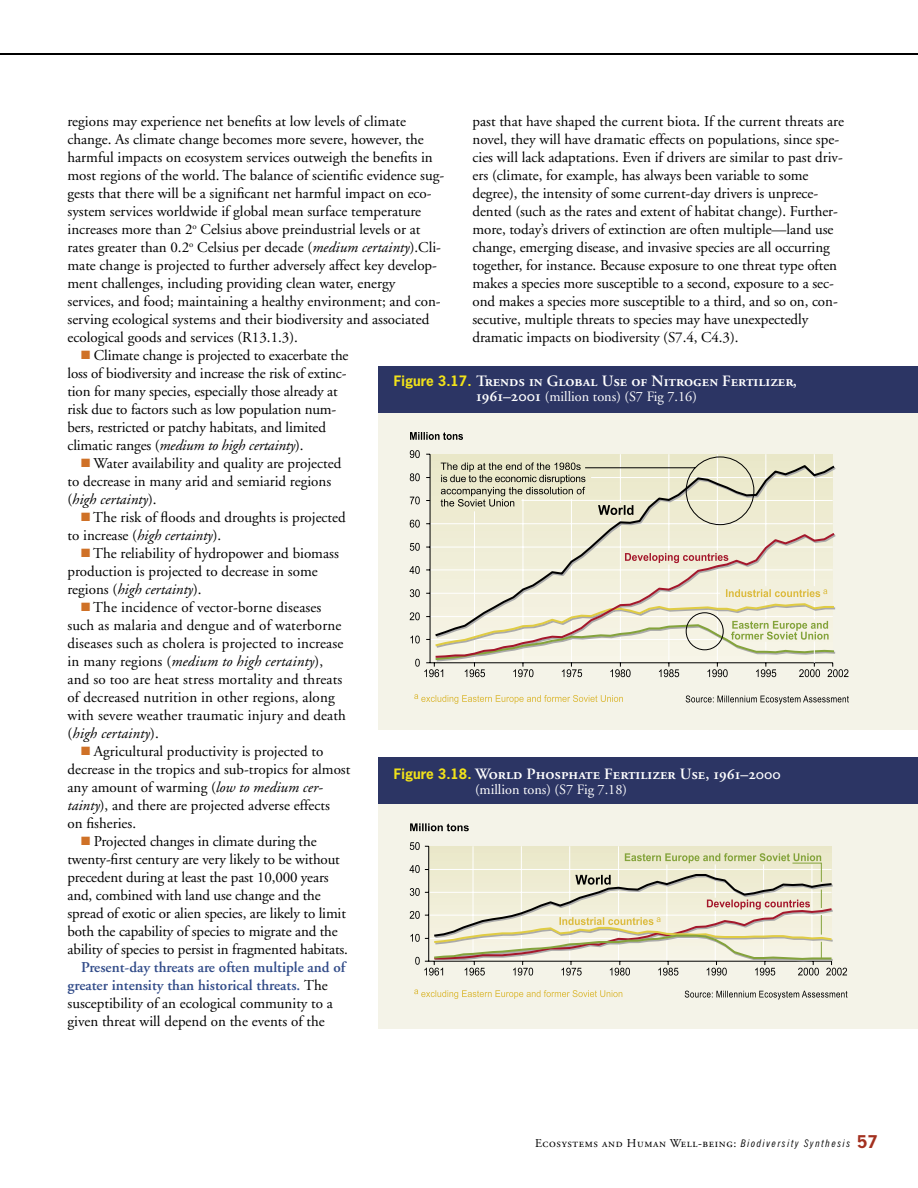
<style>
.page{position:relative;width:918px;height:1188px;background:#fff}
.page>*{position:absolute;margin:0;border:0;box-sizing:border-box;transform-origin:0 0}
.FIGURE_GRAPHIC_Copy{font:15.75px "Adobe Garamond Semibold SC";color:#fff}
.BODY_TEXT{font:15px/18px "Adobe Garamond";letter-spacing:-.005em;color:#000}
.NOTE_-_Body_Text{font:15px/18px "Adobe Garamond";color:#000}
.FIGURE_GRAPHIC_Copy-2{font:14.25px "Adobe Garamond";color:#fff}
.t1{font:12px "Adobe Garamond Regular SC";letter-spacing:.05em;color:#000}
.s1{font-style:italic}
.s2{color:#cf7127}
.s3{font-weight:600;color:#324c89}
.s4{font-family:"News Gothic Std";font-weight:700;font-size:13.5px;color:#f1e21a}
.s5{font-family:"Adobe Garamond Semibold SC";font-size:15.75px}
.s6{font-family:"News Gothic BT";font-style:italic;font-stretch:condensed;font-size:10.5px}
.s7{font-family:"News Gothic Std";font-weight:700;font-size:16.5px;color:#a3301f}
</style>
<div class="page">
<hr style="left:0;top:53px;width:918px;height:1px;background:#000">
<div style="left:378px;top:386px;width:540px;height:344px;background:#f4f3e8"></div>
<div style="left:378px;top:366px;width:540px;height:47px;background:#2c3564"></div>
<svg style="left:686px;top:695px;width:163px;height:9px"></svg>
<svg style="left:410px;top:432px;width:53px;height:8px"></svg>
<svg style="left:410px;top:450px;width:438px;height:227px"></svg>
<svg style="left:414px;top:694px;width:209px;height:10px"></svg>
<div style="left:378px;top:777px;width:540px;height:252px;background:#f4f3e8"></div>
<div style="left:378px;top:758px;width:540px;height:46px;background:#2c3564"></div>
<svg style="left:685px;top:991px;width:163px;height:8px"></svg>
<svg style="left:410px;top:823px;width:59px;height:8px"></svg>
<svg style="left:410px;top:842px;width:437px;height:134px"></svg>
<svg style="left:414px;top:989px;width:208px;height:10px"></svg>
<p class="NOTE_-_Body_Text" style="left:68px;top:113px;width:378px">regions may experience net benefits at low levels of climate change. As climate change becomes more severe, however, the harmful impacts on ecosystem services outweigh the benefits in most regions of the world. The balance of scientific evidence sug&shy;gests that there will be a significant net harmful impact on eco&shy;system services worldwide if global mean surface temperature increases more than 2<sup>o</sup> Celsius above preindustrial levels or at rates greater than 0.2<sup>o</sup> Celsius per decade (<span class="s1">medium certainty</span>).Cli&shy;mate change is projected to further adversely affect key develop&shy;ment challenges, including providing clean water, energy services, and food; maintaining a healthy environment; and con&shy;serving ecological systems and their biodiversity and associated ecological goods and services (R13.1.3).</p>
<p class="BODY_TEXT" style="left:68px;top:347px;width:283px;text-indent:14px"><span class="s2">■</span> Climate change is projected to exacerbate the loss of biodiversity and increase the risk of extinc&shy;tion for many species, especially those already at risk due to factors such as low population num&shy;bers, restricted or patchy habitats, and limited climatic ranges (<span class="s1">medium to high certainty</span>).</p>
<p class="BODY_TEXT" style="left:68px;top:455px;width:275px;text-indent:14px"><span class="s2">■</span> Water availability and quality are projected to decrease in many arid and semiarid regions (<span class="s1">high certainty</span>).</p>
<p class="BODY_TEXT" style="left:68px;top:509px;width:280px;text-indent:14px"><span class="s2">■</span> The risk of floods and droughts is projected to increase (<span class="s1">high certainty</span>).</p>
<p class="BODY_TEXT" style="left:68px;top:545px;width:273px;text-indent:14px"><span class="s2">■</span> The reliability of hydropower and biomass production is projected to decrease in some regions (<span class="s1">high certainty</span>).</p>
<p class="BODY_TEXT" style="left:68px;top:599px;width:280px;text-indent:14px"><span class="s2">■</span> The incidence of vector-borne diseases such as malaria and dengue and of waterborne diseases such as cholera is projected to increase in many regions (<span class="s1">medium to high certainty</span>), and so too are heat stress mortality and threats of decreased nutrition in other regions, along with severe weather traumatic injury and death (<span class="s1">high certainty</span>).</p>
<p class="BODY_TEXT" style="left:68px;top:743px;width:284px;text-indent:14px"><span class="s2">■</span> Agricultural productivity is projected to decrease in the tropics and sub-tropics for almost any amount of warming (<span class="s1">low to medium cer&shy;tainty</span>), and there are projected adverse effects<br>on fisheries.</p>
<p class="BODY_TEXT" style="left:68px;top:833px;width:282px;text-indent:14px"><span class="s2">■</span> Projected changes in climate during the twenty-first century are very likely to be without precedent during at least the past 10,000 years and, combined with land use change and the spread of exotic or alien species, are likely to limit both the capability of species to migrate and the ability of species to persist in fragmented habitats.</p>
<p class="BODY_TEXT" style="left:68px;top:959px;width:279px;text-indent:14px"><span class="s3">Present-day threats are often multiple and of greater intensity than historical threats.</span> The susceptibility of an ecological community to a given threat will depend on the events of the</p>
<p class="BODY_TEXT" style="left:472px;top:113px;width:373px">past that have shaped the current biota. If the current threats are novel, they will have dramatic effects on populations, since spe&shy;cies will lack adaptations. Even if drivers are similar to past driv&shy;ers (climate, for example, has always been variable to some degree), the intensity of some current-day drivers is unprece&shy;dented (such as the rates and extent of habitat change). Further&shy;more, today’s drivers of extinction are often multiple—land use change, emerging disease, and invasive species are all occurring together, for instance. Because exposure to one threat type often makes a species more susceptible to a second, exposure to a sec&shy;ond makes a species more susceptible to a third, and so on, con&shy;secutive, multiple threats to species may have unexpectedly dramatic impacts on biodiversity (S7.4, C4.3).</p>
<p class="FIGURE_GRAPHIC_Copy" style="left:394px;top:372px;width:404px"><span class="s4">Figure 3.17.</span> Trends in Global Use of Nitrogen Fertilizer,</p>
<p class="FIGURE_GRAPHIC_Copy-2" style="left:476px;top:389px;width:222px"><span class="s5">1961–2001</span> (million tons) (S7 Fig 7.16)</p>
<p class="FIGURE_GRAPHIC_Copy" style="left:394px;top:766px;width:388px"><span class="s4">Figure 3.18.</span> World Phosphate Fertilizer Use, 1961–2000</p>
<p class="FIGURE_GRAPHIC_Copy-2" style="left:475px;top:782px;width:154px">(million tons) (S7 Fig 7.18)</p>
<p class="t1" style="left:535px;top:1137px;width:344px">Ecosystems and Human Well-being: <span class="s6">Biodiversity Synthesis</span> <span class="s7">57</span></p>
</div>
